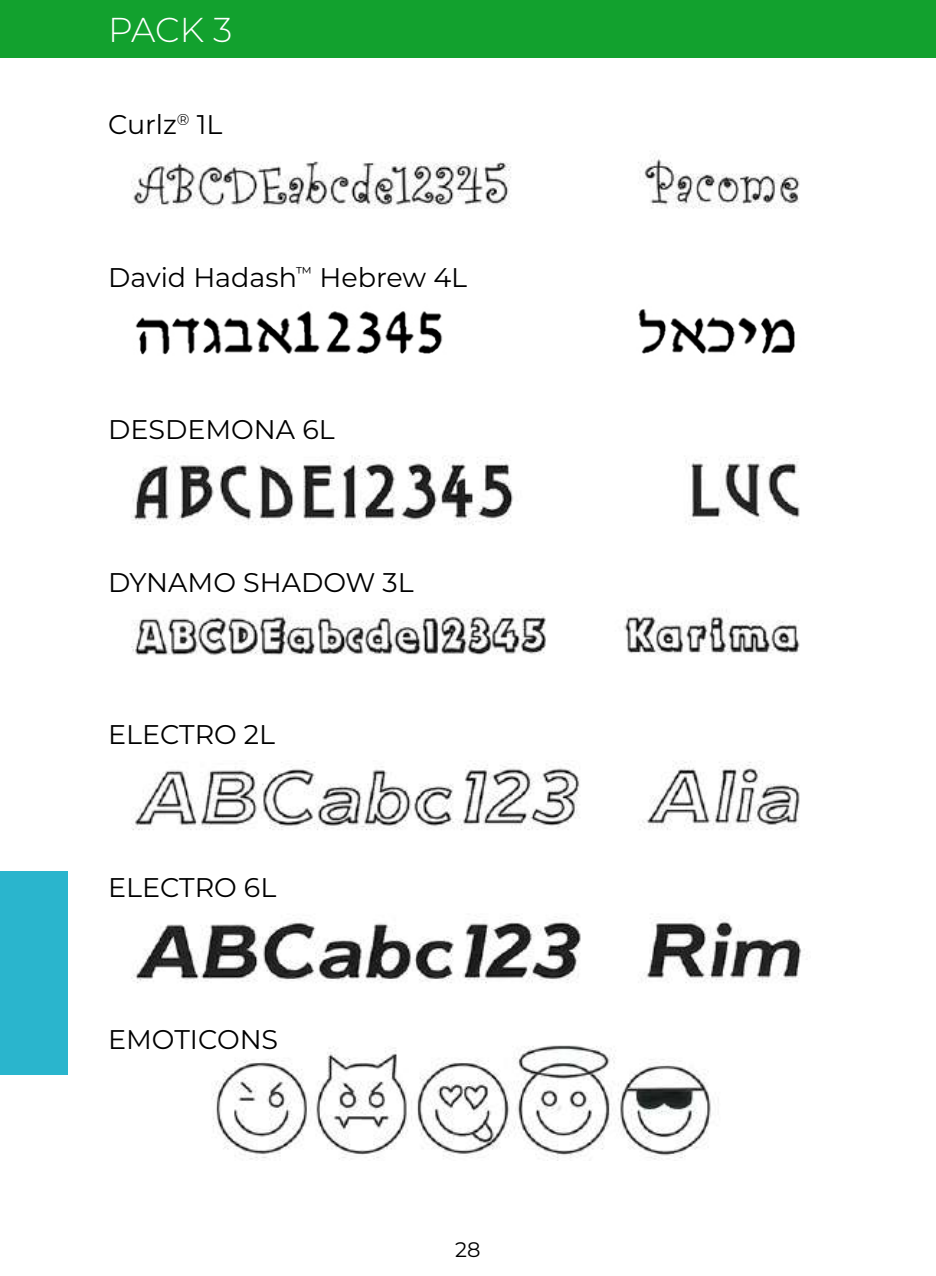
<style>
.page{position:relative;width:936px;height:1276px;background:#fff}
.page>*{position:absolute;margin:0;border:0;box-sizing:border-box;transform-origin:0 0}
.t1{font:300 34.5px "Montserrat";color:#fff}
.t2{font:27px "Montserrat";color:#000}
.t3{font:21px "Montserrat";color:#000}
</style>
<div class="page">
<div style="left:0;top:871px;width:68px;height:203px;background:#2ab5cd"></div>
<div style="left:0;top:0;width:935px;height:58px;background:#12a12e"></div>
<img style="left:131px;top:158px;width:669px;height:51px">
<img style="left:135px;top:309px;width:660px;height:46px">
<img style="left:131px;top:455px;width:669px;height:70px">
<img style="left:131px;top:610px;width:669px;height:45px">
<img style="left:131px;top:762px;width:669px;height:68px">
<img style="left:131px;top:915px;width:671px;height:68px">
<img style="left:213px;top:1045px;width:498px;height:115px">
<p class="t1" style="left:108px;top:7px;width:126px">PACK 3</p>
<p class="t2" style="left:108px;top:106px;width:116px">Curlz<sup>®</sup> 1L</p>
<p class="t2" style="left:108px;top:258px;width:360px">David Hadash<sup>™</sup> Hebrew 4L</p>
<p class="t2" style="left:108px;top:411px;width:228px">DESDEMONA 6L</p>
<p class="t2" style="left:108px;top:563px;width:307px">DYNAMO SHADOW 3L</p>
<p class="t2" style="left:108px;top:716px;width:169px">ELECTRO 2L</p>
<p class="t2" style="left:108px;top:868px;width:170px">ELECTRO 6L</p>
<p class="t2" style="left:108px;top:1021px;width:172px">EMOTICONS</p>
<p class="t3" style="left:455px;top:1235px;width:27px">28</p>
</div>
